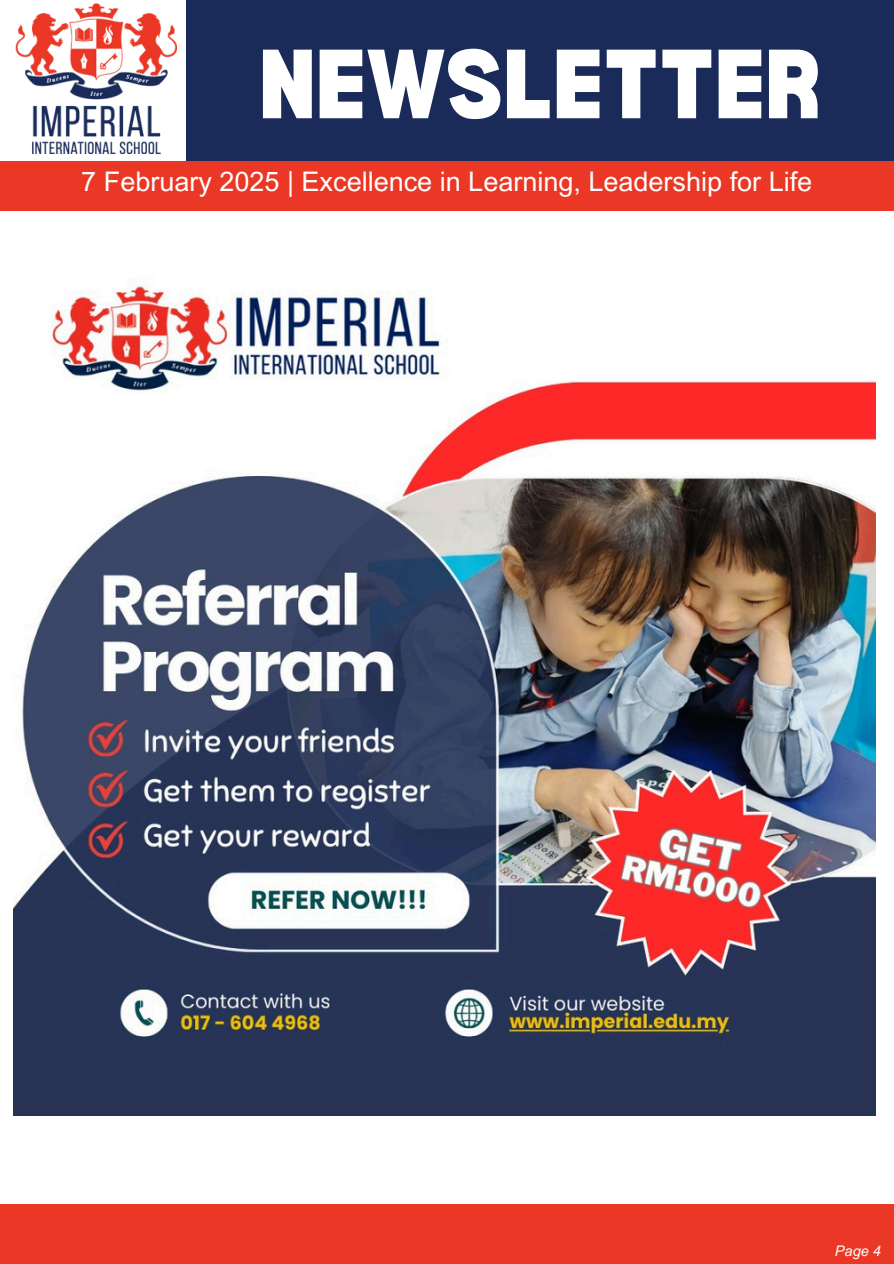
<style>
.page{position:relative;width:894px;height:1264px;background:#fff}
.page>*{position:absolute;margin:0;border:0;box-sizing:border-box;transform-origin:0 0}
.t1{font:900 semi-condensed 96px "Bernoru";color:#fff}
.t2{font:27px "Arial MT Pro";color:#fff}
.t3{font:italic 14.55px "Arial MT Pro";color:#fff}
</style>
<div class="page">
<div style="left:186px;top:0;width:707px;height:163px;background:#1a2b5a"></div>
<div style="left:0;top:161px;width:893px;height:50px;background:#eb3725"></div>
<div style="left:0;top:1204px;width:893px;height:59px;background:#eb3725"></div>
<img style="left:16px;top:4px;width:161px;height:149px">
<img style="left:13px;top:281px;width:862px;height:834px">
<h2 class="t1" style="left:259px;top:29px;width:563px">NEWSLETTER</h2>
<h1 class="t2" style="left:81px;top:171px;width:732px">7 February 2025 | Excellence in Learning, Leadership for Life</h1>
<p class="t3" style="left:834px;top:1244px;width:48px">Page 4</p>
</div>
